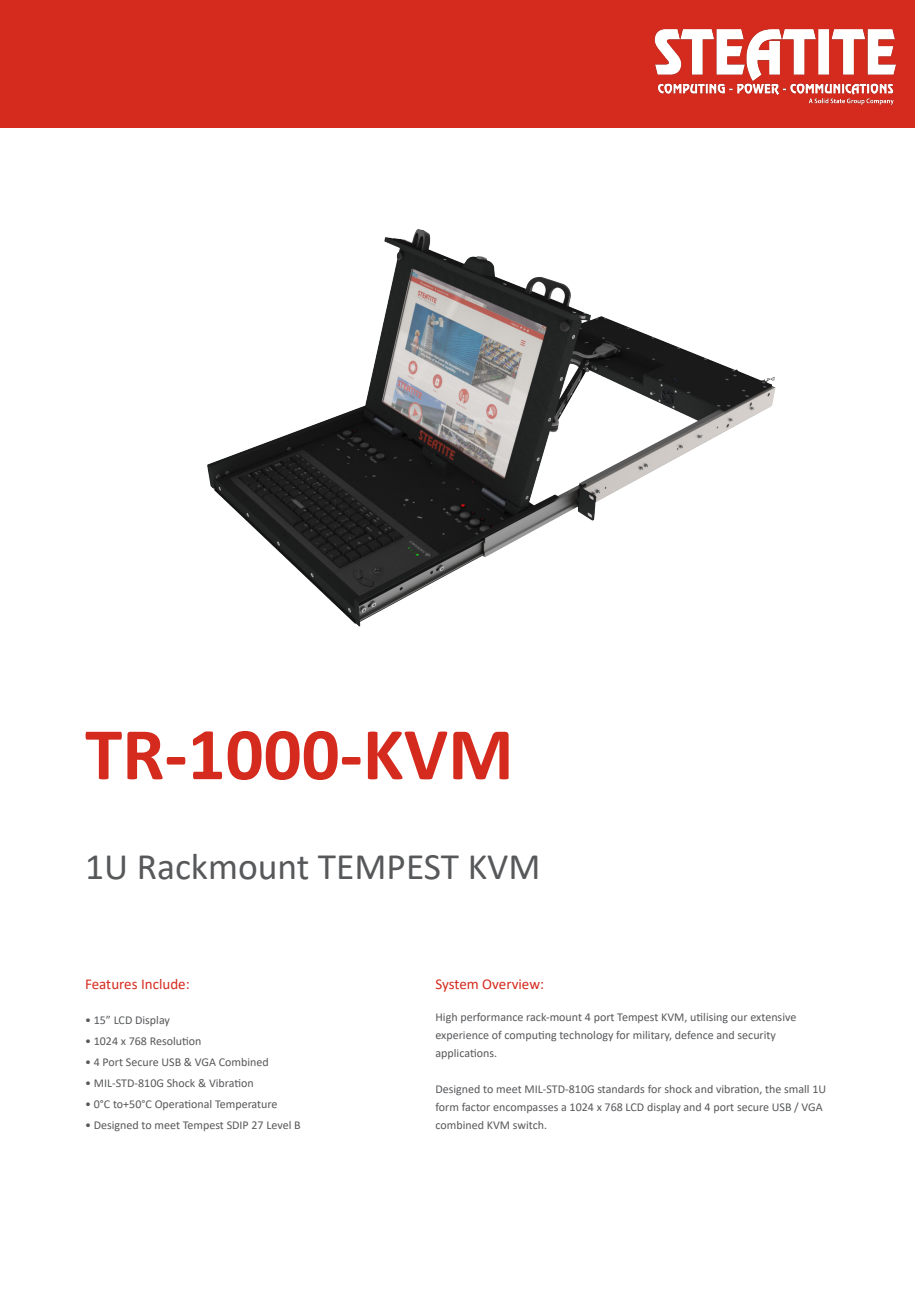
<style>
.page{position:relative;width:915px;height:1297px;background:#fff}
.page>*{position:absolute;margin:0;border:0;box-sizing:border-box;transform-origin:0 0}
.t1{font:700 75px "Calibri";color:#d52b1e}
.t2{font:37.5px "Calibri";color:#57585a}
.t3{font:15px "Calibri";color:#d52b1e}
.t4{font:12px/18px "Calibri";color:#57585a}
</style>
<div class="page">
<div style="left:0;top:0;width:914px;height:128px;background:#d52b1e"></div>
<img style="left:654px;top:29px;width:241px;height:76px">
<img style="left:207px;top:229px;width:569px;height:398px">
<p class="t1" style="left:85px;top:701px;width:430px">TR-1000-KVM</p>
<p class="t2" style="left:85px;top:840px;width:457px">1U Rackmount TEMPEST KVM</p>
<p class="t3" style="left:85px;top:974px;width:106px">Features Include:</p>
<p class="t4" style="left:85px;top:1010px;width:86px">• 15” LCD Display</p>
<p class="t4" style="left:85px;top:1031px;width:118px">• 1024 x 768 Resolution</p>
<p class="t4" style="left:85px;top:1052px;width:185px">• 4 Port Secure USB &amp; VGA Combined</p>
<p class="t4" style="left:85px;top:1073px;width:170px">• MIL-STD-810G Shock &amp; Vibration</p>
<p class="t4" style="left:85px;top:1094px;width:194px">• 0°C to+50°C Operational Temperature</p>
<p class="t4" style="left:85px;top:1115px;width:217px">• Designed to meet Tempest SDIP 27 Level B</p>
<p class="t3" style="left:435px;top:974px;width:110px">System Overview:</p>
<p class="t4" style="left:435px;top:1007px;width:362px">High performance rack-mount 4 port Tempest KVM, utilising our extensive experience of computing technology for military, defence and security applications.</p>
<p class="t4" style="left:435px;top:1079px;width:392px">Designed to meet MIL-STD-810G standards for shock and vibration, the small 1U form factor encompasses a 1024 x 768 LCD display and 4 port secure USB / VGA combined KVM switch.</p>
</div>
